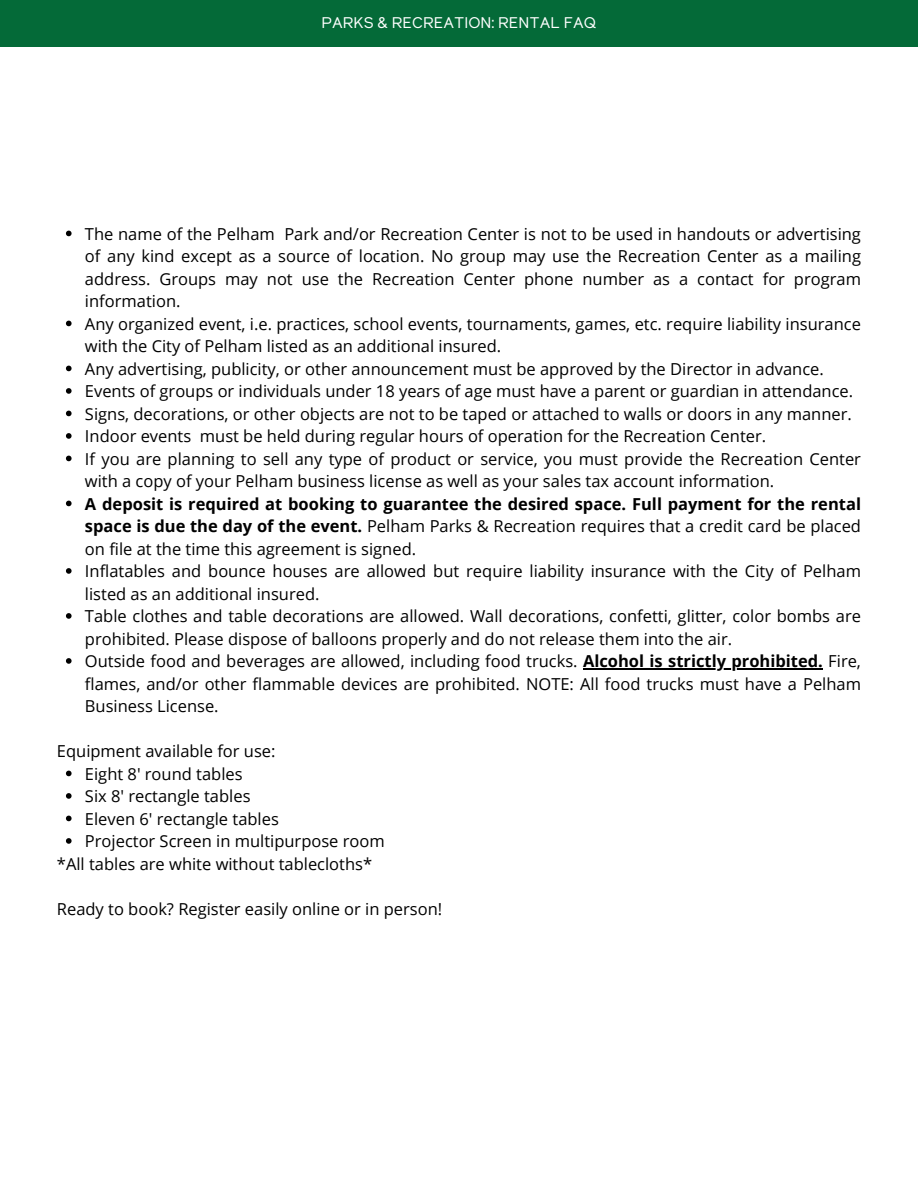
<style>
.page{position:relative;width:918px;height:1188px;background:#fff}
.page>*{position:absolute;margin:0;border:0;box-sizing:border-box;transform-origin:0 0}
.t1{font:16.5px/22.5px "Open Sans";color:#000}
.t2{font:700 16.5px/22.5px "Open Sans";color:#000;text-align:justify}
.t3{font:15.45px "Reader";color:#fff}
.s1{font-weight:400}
.s2{font-weight:700}
</style>
<div class="page">
<svg style="left:66px;top:231px;width:6px;height:5px"></svg>
<svg style="left:66px;top:321px;width:6px;height:5px"></svg>
<svg style="left:66px;top:366px;width:6px;height:5px"></svg>
<svg style="left:66px;top:388px;width:6px;height:6px"></svg>
<svg style="left:66px;top:411px;width:6px;height:5px"></svg>
<svg style="left:66px;top:433px;width:6px;height:6px"></svg>
<svg style="left:66px;top:456px;width:6px;height:5px"></svg>
<svg style="left:66px;top:501px;width:6px;height:5px"></svg>
<svg style="left:66px;top:568px;width:6px;height:6px"></svg>
<svg style="left:66px;top:613px;width:6px;height:6px"></svg>
<svg style="left:66px;top:658px;width:6px;height:6px"></svg>
<hr style="left:583px;top:668px;width:240px;height:1px;background:#000">
<svg style="left:66px;top:771px;width:6px;height:5px"></svg>
<svg style="left:66px;top:793px;width:6px;height:6px"></svg>
<svg style="left:66px;top:816px;width:6px;height:5px"></svg>
<svg style="left:66px;top:838px;width:6px;height:6px"></svg>
<div style="left:0;top:0;width:918px;height:46px;background:#046a38"></div>
<p class="t3" style="left:322px;top:16px;width:276px">PARKS &amp; RECREATION: RENTAL FAQ</p>
<p class="t1" style="left:85px;top:222px;width:778px;text-align:justify">The name of the Pelham Park and/or Recreation Center is not to be used in handouts or advertising of any kind except as a source of location. No group may use the Recreation Center as a mailing address. Groups may not use the Recreation Center phone number as a contact for program information.</p>
<p class="t1" style="left:85px;top:312px;width:778px">Any organized event, i.e. practices, school events, tournaments, games, etc. require liability insurance with the City of Pelham listed as an additional insured.</p>
<p class="t1" style="left:85px;top:357px;width:740px">Any advertising, publicity, or other announcement must be approved by the Director in advance.</p>
<p class="t1" style="left:85px;top:379px;width:770px">Events of groups or individuals under 18 years of age must have a parent or guardian in attendance.</p>
<p class="t1" style="left:85px;top:402px;width:768px">Signs, decorations, or other objects are not to be taped or attached to walls or doors in any manner.</p>
<p class="t1" style="left:85px;top:424px;width:683px">Indoor events must be held during regular hours of operation for the Recreation Center.</p>
<p class="t1" style="left:85px;top:447px;width:778px">If you are planning to sell any type of product or service, you must provide the Recreation Center with a copy of your Pelham business license as well as your sales tax account information.</p>
<p class="t2" style="left:85px;top:492px;width:778px">A deposit is required at booking to guarantee the desired space. Full payment for the rental space is due the day of the event. <span class="s1">Pelham Parks &amp; Recreation requires that a credit card be placed on file at the time this agreement is signed.</span></p>
<p class="t1" style="left:85px;top:559px;width:778px">Inflatables and bounce houses are allowed but require liability insurance with the City of Pelham listed as an additional insured.</p>
<p class="t1" style="left:85px;top:604px;width:778px">Table clothes and table decorations are allowed. Wall decorations, confetti, glitter, color bombs are prohibited. Please dispose of balloons properly and do not release them into the air.</p>
<p class="t1" style="left:85px;top:649px;width:778px;text-align:justify">Outside food and beverages are allowed, including food trucks. <span class="s2">Alcohol is strictly prohibited.</span> Fire, flames, and/or other flammable devices are prohibited. NOTE: All food trucks must have a Pelham Business License.</p>
<p class="t1" style="left:57px;top:739px;width:220px">Equipment available for use:</p>
<p class="t1" style="left:85px;top:762px;width:159px">Eight 8' round tables</p>
<p class="t1" style="left:85px;top:784px;width:167px">Six 8' rectangle tables</p>
<p class="t1" style="left:85px;top:807px;width:195px">Eleven 6' rectangle tables</p>
<p class="t1" style="left:85px;top:829px;width:301px">Projector Screen in multipurpose room</p>
<p class="t1" style="left:57px;top:852px;width:317px">*All tables are white without tablecloths*</p>
<p class="t1" style="left:57px;top:897px;width:387px">Ready to book? Register easily online or in person!</p>
</div>
